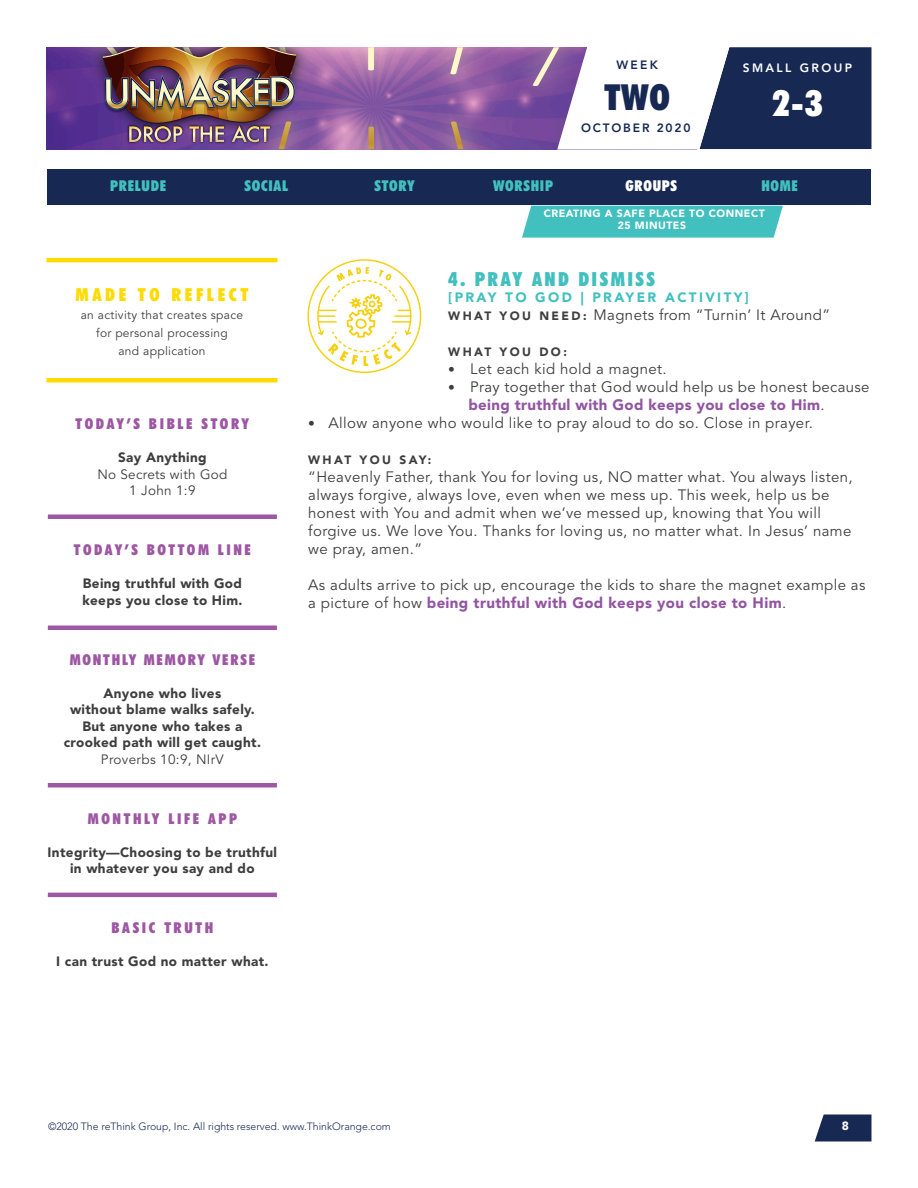
<style>
.page{position:relative;width:918px;height:1188px;background:#fff}
.page>*{position:absolute;margin:0;border:0;box-sizing:border-box;transform-origin:0 0}
.t1{font:900 condensed 36px "Futura BT";color:#fff}
.t2{font:900 condensed 36px "Futura BT";color:#172953}
.Paragraph_Style_1{font:900 condensed 19.5px "Futura BT";letter-spacing:.125em;color:#42c0bf}
.t3{font:900 condensed 18px "Futura BT";letter-spacing:.2em;color:#ffdb01}
.Paragraph_Style_1-2{font:15px/18px "Avenir LT Std";letter-spacing:.025em;color:#3e3e3f}
.t4{font:900 condensed 15px "Futura BT";letter-spacing:.17em;color:#9d57a3}
.t5{font:900 condensed 15px "Futura BT";letter-spacing:.05em;color:#42c0bf}
.t6{font:900 condensed 15px "Futura BT";letter-spacing:.12em;color:#9d57a3}
.t7{font:900 condensed 15px "Futura BT";letter-spacing:.05em;color:#fff}
.t8{font:900 13.5px/16.5px "Avenir LT Std";letter-spacing:.025em;color:#3e3e3f;text-align:center}
.t9{font:13.5px/16.5px "Avenir LT Std";letter-spacing:.02em;color:#3e3e3f;text-align:center}
.Paragraph_Style_1-3{font:900 13.5px "Avenir LT Std";letter-spacing:.175em;color:#42c0bf}
.t10{font:12px/18px "Avenir LT Std";letter-spacing:.025em;color:#3e3e3f;text-align:center}
.Paragraph_Style_1-4{font:900 12px "Avenir LT Std";letter-spacing:.2em;color:#3e3e3f}
.t11{font:800 12px "Avenir LT Std";letter-spacing:.15em;color:#172953}
.t12{font:800 12px "Avenir LT Std";letter-spacing:.2em;color:#fff}
.t13{font:900 12px "Avenir LT Std";color:#fff}
.t14{font:300 10.5px "Avenir LT Std";color:#172953}
.t15{font:900 10.5px/12px "Avenir LT Std";letter-spacing:.05em;color:#fff;text-align:center}
.s1{font-weight:900;font-size:12px}
.s2{font-family:"Avenir";font-size:13.5px}
.s3{font-weight:900;color:#9255a2}
</style>
<div class="page">
<img style="left:46px;top:47px;width:487px;height:102px">
<img style="left:334px;top:47px;width:74px;height:57px">
<svg style="left:368px;top:47px;width:6px;height:23px"></svg>
<img style="left:316px;top:47px;width:10px;height:61px">
<img style="left:416px;top:47px;width:83px;height:61px">
<svg style="left:450px;top:47px;width:13px;height:27px"></svg>
<img style="left:46px;top:47px;width:37px;height:49px">
<img style="left:499px;top:47px;width:34px;height:75px">
<img style="left:83px;top:47px;width:233px;height:96px">
<img style="left:336px;top:95px;width:70px;height:54px">
<svg style="left:368px;top:127px;width:6px;height:22px"></svg>
<img style="left:419px;top:89px;width:86px;height:60px">
<svg style="left:451px;top:121px;width:12px;height:28px"></svg>
<img style="left:297px;top:89px;width:26px;height:60px">
<img style="left:103px;top:47px;width:194px;height:102px">
<svg style="left:815px;top:1114px;width:57px;height:28px;background:#314166"></svg>
<svg style="left:533px;top:47px;width:339px;height:103px"></svg>
<div style="left:48px;top:783px;width:229px;height:5px;background:#9d57a3"></div>
<div style="left:48px;top:514px;width:229px;height:5px;background:#9d57a3"></div>
<hr style="left:48px;top:626px;width:229px;height:4px;background:#9d57a3">
<hr style="left:48px;top:893px;width:229px;height:4px;background:#9d57a3">
<svg style="left:307px;top:259px;width:114px;height:114px"></svg>
<div style="left:47px;top:170px;width:824px;height:36px;background:#172953"></div>
<hr style="left:46px;top:378px;width:232px;height:4px;background:#ffdb01">
<hr style="left:46px;top:258px;width:232px;height:4px;background:#ffdb01">
<div style="left:522px;top:206px;width:261px;height:32px;background:#42c0bf"></div>
<p class="t11" style="left:616px;top:58px;width:43px">WEEK</p>
<h1 class="t2" style="left:604px;top:75px;width:67px">TWO</h1>
<p class="t11" style="left:581px;top:121px;width:111px">OCTOBER 2020</p>
<p class="t12" style="left:743px;top:61px;width:111px">SMALL GROUP</p>
<h1 class="t1" style="left:773px;top:81px;width:51px">2-3</h1>
<p class="t5" style="left:110px;top:177px;width:57px">PRELUDE</p>
<p class="t5" style="left:245px;top:177px;width:45px">SOCIAL</p>
<p class="t5" style="left:375px;top:177px;width:42px">STORY</p>
<p class="t5" style="left:493px;top:177px;width:62px">WORSHIP</p>
<p class="t7" style="left:626px;top:177px;width:53px">GROUPS</p>
<p class="t5" style="left:761px;top:177px;width:38px">HOME</p>
<p class="t3" style="left:76px;top:284px;width:174px">MADE TO REFLECT</p>
<p class="t10" style="left:81px;top:306px;width:164px">an activity that creates space for personal processing<br>and application</p>
<p class="t4" style="left:76px;top:415px;width:175px">TODAY’S BIBLE STORY</p>
<p class="t8" style="left:118px;top:449px;width:90px">Say Anything</p>
<p class="t9" style="left:97px;top:466px;width:131px">No Secrets with God<br>1 John 1:9</p>
<p class="t4" style="left:74px;top:541px;width:178px">TODAY’S BOTTOM LINE</p>
<p class="t8" style="left:82px;top:575px;width:162px;text-align:left">Being truthful with God keeps you close to Him.</p>
<p class="t6" style="left:70px;top:650px;width:187px">MONTHLY MEMORY VERSE</p>
<p class="t8" style="left:64px;top:685px;width:199px">Anyone who lives<br>without blame walks safely.<br>But anyone who takes a crooked path will get caught.</p>
<p class="t9" style="left:101px;top:751px;width:124px">Proverbs 10:9, NIrV</p>
<p class="t4" style="left:88px;top:809px;width:151px">MONTHLY LIFE APP</p>
<p class="t8" style="left:48px;top:844px;width:231px">Integrity—Choosing to be truthful in whatever you say and do</p>
<p class="t4" style="left:112px;top:919px;width:103px">BASIC TRUTH</p>
<p class="t8" style="left:56px;top:953px;width:214px">I can trust God no matter what.</p>
<p class="t15" style="left:544px;top:207px;width:223px">CREATING A SAFE PLACE TO CONNECT<br>25 MINUTES</p>
<p class="Paragraph_Style_1" style="left:448px;top:267px;width:208px">4. PRAY AND DISMISS</p>
<p class="Paragraph_Style_1-3" style="left:448px;top:289px;width:302px">[PRAY TO GOD | PRAYER ACTIVITY]</p>
<p class="Paragraph_Style_1-2" style="left:448px;top:306px;width:383px"><span class="s1">W H AT Y O U N E E D :</span> Magnets from “Turnin’ It Around”</p>
<p class="Paragraph_Style_1-4" style="left:448px;top:345px;width:120px">WHAT YOU DO:</p>
<p class="Paragraph_Style_1-2" style="left:448px;top:360px;width:220px"><span class="s2">•</span> Let each kid hold a magnet.</p>
<p class="Paragraph_Style_1-2" style="left:469px;top:378px;width:402px;text-indent:-20px"><span class="s2">•</span> Pray together that God would help us be honest because <span class="s3">being truthful with God keeps you close to Him</span>.</p>
<p class="Paragraph_Style_1-2" style="left:308px;top:414px;width:506px"><span class="s2">•</span> Allow anyone who would like to pray aloud to do so. Close in prayer.</p>
<p class="Paragraph_Style_1-4" style="left:308px;top:453px;width:125px">WHAT YOU SAY:</p>
<p class="Paragraph_Style_1-2" style="left:308px;top:468px;width:546px">“Heavenly Father, thank You for loving us, NO matter what. You always listen, always forgive, always love, even when we mess up. This week, help us be honest with You and admit when we’ve messed up, knowing that You will forgive us. We love You. Thanks for loving us, no matter what. In Jesus’ name we pray, amen.”</p>
<p class="Paragraph_Style_1-2" style="left:308px;top:576px;width:559px">As adults arrive to pick up, encourage the kids to share the magnet example as a picture of how <span class="s3">being truthful with God keeps you close to Him</span>.</p>
<p class="t14" style="left:48px;top:1120px;width:344px">©2020 The reThink Group, Inc. All rights reserved. www.ThinkOrange.com</p>
<p class="t13" style="left:842px;top:1118px;width:9px">8</p>
</div>
